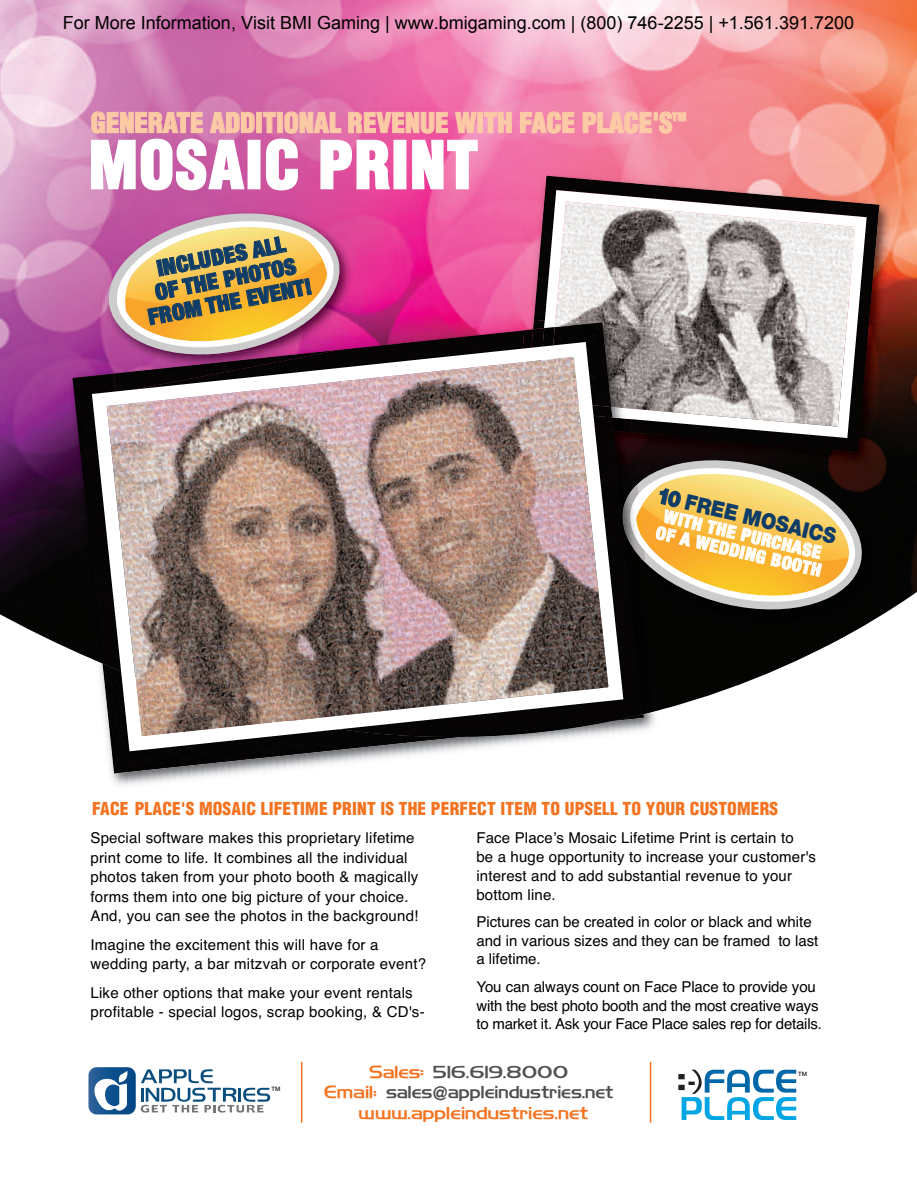
<style>
.page{position:relative;width:917px;height:1181px;background:#fff}
.page>*{position:absolute;margin:0;border:0;box-sizing:border-box;transform-origin:0 0}
.t1{font:900 condensed 63.45px "Helvetica LT Std";letter-spacing:.025em;color:#fff}
.t2{font:900 condensed 27px "Helvetica LT Std";color:#fccba5}
.t3{font:900 condensed 22.2px/23.2px "Helvetica Neue";color:#0f3d67;text-align:center}
.t4{font:900 21.9px "Helvetica Neue";color:#0f3d67;scale:.89 1}
.t5{font:700 19.05px/20.4px "Koshgarian";letter-spacing:.04em;color:#f47321;text-align:center;scale:1.05 1}
.t6{font:700 18.6px "Koshgarian";letter-spacing:.035em;color:#525252;scale:1.05 1}
.t7{font:18px "Arial";color:#000}
.t8{font:800 condensed 17.55px/17.4px "Helvetica Neue";color:#fff}
.t9{font:900 condensed 17.4px "Helvetica LT Std";letter-spacing:.01em;color:#f47321}
.t10{font:15px/19.5px "Helvetica";letter-spacing:.015em;color:#000}
.t11{font:15px/18.8px "Helvetica";letter-spacing:-.015em;color:#000}
.t12{font:900 condensed 10.8px "Helvetica LT Std";color:#fccba5}
.t13{font:500 6px "Helvetica Neue";color:#231f20}
.s1{font-size:19.05px;color:#f47321}
.s2{color:#4f4f4f}
.s3{font-family:"Helvetica Neue";color:#4f4f4f}
</style>
<div class="page">
<img style="left:0;top:0;width:917px;height:1123px">
<p class="t7" style="left:63px;top:11px;width:792px">For More Information, Visit BMI Gaming | www.bmigaming.com | (800) 746-2255 | +1.561.391.7200</p>
<h2 class="t2" style="left:91px;top:112px;width:583px">GENERATE ADDITIONAL REVENUE WITH FACE PLACE'S</h2>
<p class="t12" style="left:672px;top:113px;width:16px">TM</p>
<h1 class="t1" style="left:89px;top:141px;width:391px">MOSAIC PRINT</h1>
<h3 class="t3" style="left:137px;top:262px;width:168px;rotate:-11deg">INCLUDES ALL<br>OF THE PHOTOS<br>FROM THE EVENT!</h3>
<h3 class="t4" style="left:659px;top:487px;width:207px;rotate:13deg">10 FREE MOSAICS</h3>
<p class="t8" style="left:661px;top:508px;width:171px;rotate:13deg">WITH THE PURCHASE<br>OF A WEDDING BOOTH</p>
<p class="t9" style="left:92px;top:802px;width:687px">FACE PLACE'S MOSAIC LIFETIME PRINT IS THE PERFECT ITEM TO UPSELL TO YOUR CUSTOMERS</p>
<p class="t10" style="left:90px;top:828px;width:329px">Special software makes this proprietary lifetime print come to life. It combines all the individual photos taken from your photo booth &amp; magically forms them into one big picture of your choice.<br>And, you can see the photos in the background!</p>
<p class="t10" style="left:90px;top:934px;width:337px">Imagine the excitement this will have for a wedding party, a bar mitzvah or corporate event?</p>
<p class="t10" style="left:90px;top:982px;width:336px">Like other options that make your event rentals profitable - special logos, scrap booking, &amp; CD's-</p>
<p class="t10" style="left:476px;top:828px;width:341px;line-height:18.8px">Face Placeʼs Mosaic Lifetime Print is certain to<br>be a huge opportunity to increase your customer's interest and to add substantial revenue to your bottom line.</p>
<p class="t10" style="left:476px;top:912px;width:343px;line-height:18.5px">Pictures can be created in color or black and white and in various sizes and they can be framed to last a lifetime.</p>
<p class="t11" style="left:476px;top:977px;width:347px">You can always count on Face Place to provide you with the best photo booth and the most creative ways to market it. Ask your Face Place sales rep for details.</p>
<p class="t13" style="left:271px;top:1086px;width:10px">TM</p>
<p class="t6" style="left:369px;top:1061px;width:190px"><span class="s1">Sales</span><sup>:</sup> 516.619.8000</p>
<p class="t5" style="left:324px;top:1081px;width:277px">Email: <span class="s2">sales</span><span class="s3">@</span><span class="s2">appleindustries.net </span>www.appleindustries.net</p>
<p class="t13" style="left:798px;top:1072px;width:10px">TM</p>
</div>
